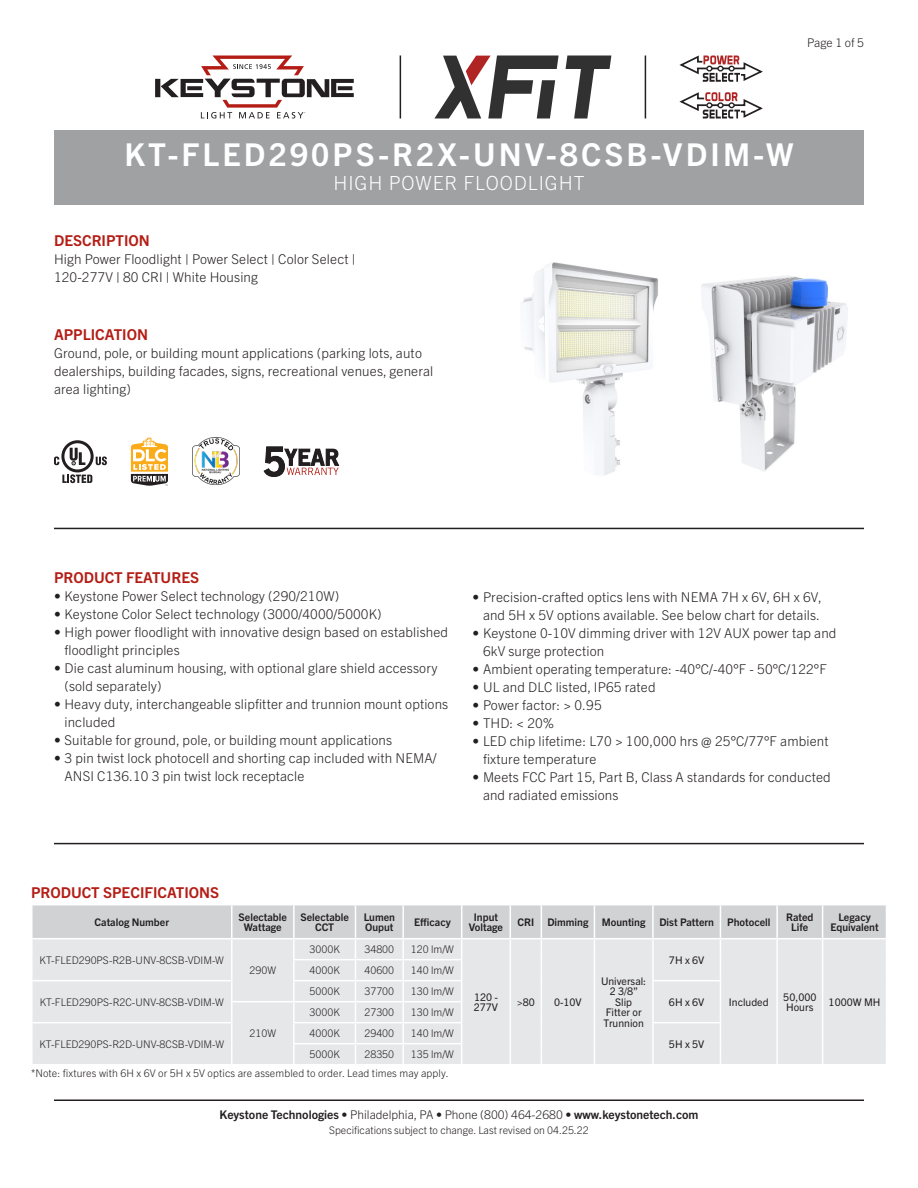
<style>
.page{position:relative;width:918px;height:1188px;background:#fff}
.page>*{position:absolute;margin:0;border:0;box-sizing:border-box;transform-origin:0 0}
.t1{font:700 31.5px "Trade Gothic Next LT Pro";letter-spacing:.1em;color:#fff}
.SubTitle{font:300 19.5px "Trade Gothic Next LT Pro";letter-spacing:.05em;color:#fff}
.Heading_01{font:700 15px "Trade Gothic Next LT Pro";color:#b41d15}
.Text_After_Descripti{font:300 13.5px/18px "Trade Gothic Next LT Pro";letter-spacing:.01em;color:#231f20}
.t2{font:700 12px "Trade Gothic Next LT Pro";color:#231f20}
.Page{font:300 12px "Trade Gothic Next LT Pro";color:#231f20}
.Table_Header{font:700 10.5px/10.5px "Trade Gothic Next LT Pro";color:#231f20;text-align:center}
.Table_Text{font:300 10.5px "Trade Gothic Next LT Pro";color:#231f20}
.Table_Header-2{font:300 10.5px "Trade Gothic Next LT Pro";color:#231f20}
.Table_Header-3{font:10.5px/10.5px "Trade Gothic Next LT Pro";color:#231f20}
.Text_BulletList{font:300 10.5px "Trade Gothic Next LT Pro";letter-spacing:.01em;color:#231f20}
.Rev{font:300 10.5px "Trade Gothic Next LT Pro";color:#231f20}
.s1{font-weight:300}
</style>
<div class="page">
<hr style="left:54px;top:843px;width:810px;height:1px;background:#231f20">
<svg style="left:32px;top:905px;width:854px;height:159px;background:#e2e3e5"></svg>
<hr style="left:652px;top:1022px;width:69px;height:1px;background:#fff">
<hr style="left:54px;top:1100px;width:810px;height:1px;background:#231f20">
<div style="left:54px;top:130px;width:810px;height:75px;background:#a0a1a3"></div>
<hr style="left:54px;top:528px;width:810px;height:1px;background:#231f20">
<hr style="left:400px;top:56px;width:1px;height:62px;background:#231f20">
<hr style="left:645px;top:56px;width:1px;height:62px;background:#231f20">
<svg style="left:434px;top:56px;width:177px;height:62px"></svg>
<svg style="left:155px;top:55px;width:199px;height:64px"></svg>
<svg style="left:679px;top:55px;width:84px;height:27px"></svg>
<svg style="left:679px;top:92px;width:84px;height:27px"></svg>
<img style="left:521px;top:262px;width:137px;height:213px">
<img style="left:701px;top:275px;width:147px;height:197px">
<svg style="left:62px;top:474px;width:30px;height:9px"></svg>
<svg style="left:96px;top:456px;width:11px;height:9px"></svg>
<svg style="left:61px;top:440px;width:33px;height:32px"></svg>
<svg style="left:64px;top:443px;width:27px;height:26px"></svg>
<svg style="left:70px;top:448px;width:15px;height:17px"></svg>
<svg style="left:54px;top:456px;width:5px;height:9px"></svg>
<svg style="left:264px;top:447px;width:75px;height:30px"></svg>
<img style="left:192px;top:438px;width:47px;height:46px">
<svg style="left:131px;top:438px;width:37px;height:48px"></svg>
<p class="Page" style="left:807px;top:34px;width:58px">Page 1 of 5</p>
<p class="t1" style="left:125px;top:133px;width:670px">KT-FLED290PS-R2X-UNV-8CSB-VDIM-W</p>
<p class="SubTitle" style="left:333px;top:169px;width:253px">HIGH POWER FLOODLIGHT</p>
<p class="Heading_01" style="left:54px;top:230px;width:97px">DESCRIPTION</p>
<p class="Text_After_Descripti" style="left:54px;top:249px;width:303px">High Power Floodlight | Power Select | Color Select |<br>120-277V | 80 CRI | White Housing</p>
<p class="Heading_01" style="left:54px;top:324px;width:96px">APPLICATION</p>
<p class="Text_After_Descripti" style="left:54px;top:343px;width:381px">Ground, pole, or building mount applications (parking lots, auto dealerships, building facades, signs, recreational venues, general area lighting)</p>
<p class="Heading_01" style="left:54px;top:567px;width:147px">PRODUCT FEATURES</p>
<p class="Text_After_Descripti" style="left:54px;top:586px;width:287px">• Keystone Power Select technology (290/210W)</p>
<p class="Text_After_Descripti" style="left:54px;top:604px;width:329px">• Keystone Color Select technology (3000/4000/5000K)</p>
<p class="Text_After_Descripti" style="left:64px;top:622px;width:385px;text-indent:-10px">• High power floodlight with innovative design based on established floodlight principles</p>
<p class="Text_After_Descripti" style="left:64px;top:658px;width:374px;text-indent:-10px">• Die cast aluminum housing, with optional glare shield accessory (sold separately)</p>
<p class="Text_After_Descripti" style="left:64px;top:694px;width:385px;text-indent:-10px">• Heavy duty, interchangeable slipfitter and trunnion mount options included</p>
<p class="Text_After_Descripti" style="left:54px;top:730px;width:340px">• Suitable for ground, pole, or building mount applications</p>
<p class="Text_After_Descripti" style="left:64px;top:748px;width:374px;text-indent:-10px">• 3 pin twist lock photocell and shorting cap included with NEMA/<br>ANSI C136.10 3 pin twist lock receptacle</p>
<p class="Text_After_Descripti" style="left:472px;top:587px;width:351px;text-align:right">• Precision-crafted optics lens with NEMA 7H x 6V, 6H x 6V, and 5H x 5V options available. See below chart for details.</p>
<p class="Text_After_Descripti" style="left:483px;top:623px;width:355px;text-indent:-10px">• Keystone 0-10V dimming driver with 12V AUX power tap and<br>6kV surge protection</p>
<p class="Text_After_Descripti" style="left:472px;top:659px;width:356px">• Ambient operating temperature: -40°C/-40°F - 50°C/122°F</p>
<p class="Text_After_Descripti" style="left:472px;top:677px;width:185px">• UL and DLC listed, IP65 rated</p>
<p class="Text_After_Descripti" style="left:472px;top:695px;width:131px">• Power factor: &gt; 0.95</p>
<p class="Text_After_Descripti" style="left:472px;top:713px;width:83px">• THD: &lt; 20%</p>
<p class="Text_After_Descripti" style="left:483px;top:731px;width:347px;text-indent:-10px">• LED chip lifetime: L70 &gt; 100,000 hrs @ 25°C/77°F ambient fixture temperature</p>
<p class="Text_After_Descripti" style="left:483px;top:767px;width:349px;text-indent:-10px">• Meets FCC Part 15, Part B, Class A standards for conducted and radiated emissions</p>
<p class="Heading_01" style="left:31px;top:882px;width:190px">PRODUCT SPECIFICATIONS</p>
<p class="Table_Header" style="left:94px;top:916px;width:76px">Catalog Number</p>
<p class="Table_Header" style="left:239px;top:911px;width:50px">Selectable</p>
<p class="Table_Header" style="left:244px;top:921px;width:39px">Wattage</p>
<p class="Table_Header" style="left:301px;top:911px;width:50px">Selectable</p>
<p class="Table_Header" style="left:315px;top:921px;width:21px">CCT</p>
<p class="Table_Header" style="left:364px;top:911px;width:33px;text-align:left">Lumen<br>Ouput</p>
<p class="Table_Header" style="left:414px;top:916px;width:38px">Efficacy</p>
<p class="Table_Header" style="left:469px;top:911px;width:36px">Input<br>Voltage</p>
<p class="Table_Header" style="left:517px;top:916px;width:18px">CRI</p>
<p class="Table_Header" style="left:547px;top:916px;width:43px">Dimming</p>
<p class="Table_Header" style="left:602px;top:916px;width:45px">Mounting</p>
<p class="Table_Header" style="left:659px;top:916px;width:56px">Dist Pattern</p>
<p class="Table_Header" style="left:727px;top:916px;width:45px">Photocell</p>
<p class="Table_Header" style="left:786px;top:911px;width:29px">Rated<br>Life</p>
<p class="Table_Header" style="left:830px;top:911px;width:50px">Legacy<br>Equivalent</p>
<p class="Table_Text" style="left:310px;top:942px;width:32px">3000K</p>
<p class="Table_Text" style="left:364px;top:942px;width:31px">34800</p>
<p class="Table_Text" style="left:411px;top:942px;width:44px">120 lm/W</p>
<p class="Table_Header-2" style="left:40px;top:953px;width:186px">KT-FLED290PS-R2B-UNV-8CSB-VDIM-W</p>
<p class="Table_Header-3" style="left:669px;top:954px;width:37px">7H x 6V</p>
<p class="Table_Text" style="left:250px;top:963px;width:28px">290W</p>
<p class="Table_Text" style="left:310px;top:963px;width:32px">4000K</p>
<p class="Table_Text" style="left:364px;top:963px;width:31px">40600</p>
<p class="Table_Text" style="left:411px;top:963px;width:44px">140 lm/W</p>
<p class="Table_Header-2" style="left:40px;top:995px;width:185px">KT-FLED290PS-R2C-UNV-8CSB-VDIM-W</p>
<p class="Table_Text" style="left:310px;top:984px;width:32px">5000K</p>
<p class="Table_Text" style="left:364px;top:984px;width:31px">37700</p>
<p class="Table_Text" style="left:411px;top:984px;width:44px">130 lm/W</p>
<p class="Table_Text" style="left:310px;top:1005px;width:32px">3000K</p>
<p class="Table_Text" style="left:364px;top:1005px;width:31px">27300</p>
<p class="Table_Text" style="left:411px;top:1005px;width:44px">130 lm/W</p>
<p class="Table_Header-3" style="left:474px;top:991px;width:26px">120 -<br>277V</p>
<p class="Table_Header-3" style="left:517px;top:996px;width:20px">&gt;80</p>
<p class="Table_Header-3" style="left:554px;top:996px;width:29px">0-10V</p>
<p class="Table_Header-3" style="left:601px;top:975px;width:47px;text-align:center">Universal:<br>2 3/8”<br>Slip<br>Fitter or<br>Trunnion</p>
<p class="Table_Header-3" style="left:669px;top:996px;width:37px">6H x 6V</p>
<p class="Table_Header-3" style="left:729px;top:996px;width:41px">Included</p>
<p class="Table_Header-3" style="left:783px;top:991px;width:35px">50,000<br>Hours</p>
<p class="Table_Header-3" style="left:829px;top:996px;width:53px">1000W MH</p>
<p class="Table_Text" style="left:250px;top:1026px;width:28px">210W</p>
<p class="Table_Text" style="left:310px;top:1026px;width:32px">4000K</p>
<p class="Table_Text" style="left:364px;top:1026px;width:31px">29400</p>
<p class="Table_Text" style="left:411px;top:1026px;width:44px">140 lm/W</p>
<p class="Table_Header-2" style="left:39px;top:1037px;width:186px">KT-FLED290PS-R2D-UNV-8CSB-VDIM-W</p>
<p class="Table_Header-3" style="left:669px;top:1038px;width:37px">5H x 5V</p>
<p class="Table_Text" style="left:310px;top:1047px;width:32px">5000K</p>
<p class="Table_Text" style="left:364px;top:1047px;width:31px">28350</p>
<p class="Table_Text" style="left:411px;top:1047px;width:44px">135 lm/W</p>
<p class="Text_BulletList" style="left:31px;top:1066px;width:419px">*Note: fixtures with 6H x 6V or 5H x 5V optics are assembled to order. Lead times may apply.</p>
<p class="t2" style="left:220px;top:1107px;width:480px">Keystone Technologies <span class="s1">• Philadelphia, PA • Phone (800) 464-2680 •</span> www.keystonetech.com</p>
<p class="Rev" style="left:329px;top:1123px;width:261px">Specifications subject to change. Last revised on 04.25.22</p>
</div>
